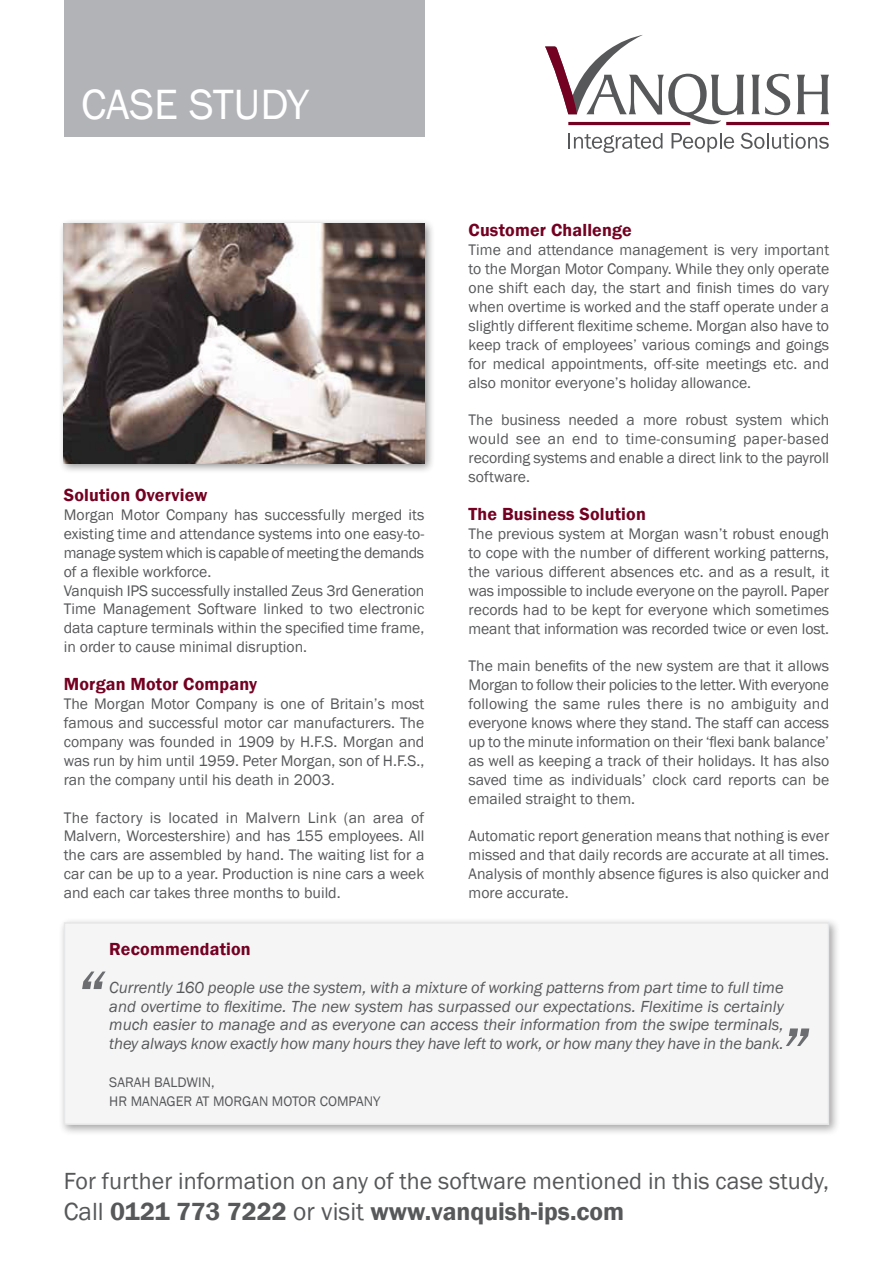
<style>
.page{position:relative;width:893px;height:1263px;background:#fff}
.page>*{position:absolute;margin:0;border:0;box-sizing:border-box;transform-origin:0 0}
.t1{font:43.5px "Franklin Gothic";color:#fff}
.t2{font:600 25.5px "Franklin Gothic";color:#57585a}
.t3{font:24px "Franklin Gothic";letter-spacing:.005em;color:#57585a}
.t4{font:600 18px "Franklin Gothic";letter-spacing:.01em;color:#740022}
.t5{font:italic 16.5px/18.9px "Franklin Gothic";letter-spacing:-.01em;color:#57585a;text-align:justify}
.t6{font:15.75px/18.9px "Franklin Gothic";color:#57585a;text-align:justify}
.t7{font:15.75px/18.9px "Franklin Gothic";letter-spacing:-.02em;color:#57585a}
.t8{font:14.25px "Franklin Gothic";color:#57585a}
.s1{font-weight:400}
</style>
<div class="page">
<div style="left:59px;top:219px;width:376px;height:256px;background:#231f20;opacity:.5"></div>
<img style="left:64px;top:224px;width:360px;height:239px">
<svg style="left:751px;top:74px;width:39px;height:41px"></svg>
<svg style="left:797px;top:75px;width:32px;height:39px"></svg>
<hr style="left:568px;top:122px;width:122px;height:3px;background:#740022">
<hr style="left:726px;top:122px;width:103px;height:3px;background:#740022">
<svg style="left:545px;top:35px;width:199px;height:89px"></svg>
<svg style="left:568px;top:133px;width:94px;height:20px"></svg>
<svg style="left:672px;top:133px;width:62px;height:19px"></svg>
<svg style="left:741px;top:133px;width:88px;height:16px"></svg>
<div style="left:64px;top:0;width:360px;height:136px;background:#b2b3b7"></div>
<svg style="left:62px;top:921px;width:775px;height:212px"></svg>
<div style="left:64px;top:922px;width:765px;height:203px;background:#f5f5f6;border:2px solid #c2c3c6"></div>
<svg style="left:82px;top:971px;width:24px;height:18px"></svg>
<svg style="left:786px;top:1028px;width:23px;height:18px"></svg>
<p class="t1" style="left:81px;top:78px;width:230px">CASE STUDY</p>
<p class="t4" style="left:64px;top:484px;width:145px">Solution Overview</p>
<p class="t6" style="left:64px;top:506px;width:362px">Morgan Motor Company has successfully merged its existing time and attendance systems into one easy-to-</p>
<p class="t7" style="left:64px;top:543px;width:362px">manage system which is capable of meeting the demands of a flexible workforce.</p>
<p class="t6" style="left:64px;top:581px;width:362px">Vanquish IPS successfully installed Zeus 3rd Generation Time Management Software linked to two electronic data capture terminals within the specified time frame, in order to cause minimal disruption.</p>
<p class="t4" style="left:64px;top:673px;width:195px">Morgan Motor Company</p>
<p class="t6" style="left:64px;top:695px;width:362px">The Morgan Motor Company is one of Britain’s most famous and successful motor car manufacturers. The company was founded in 1909 by H.F.S. Morgan and was run by him until 1959. Peter Morgan, son of H.F.S., ran the company until his death in 2003.</p>
<p class="t6" style="left:64px;top:808px;width:362px">The factory is located in Malvern Link (an area of Malvern, Worcestershire) and has 155 employees. All the cars are assembled by hand. The waiting list for a car can be up to a year. Production is nine cars a week and each car takes three months to build.</p>
<p class="t4" style="left:469px;top:219px;width:165px">Customer Challenge</p>
<p class="t6" style="left:469px;top:241px;width:362px">Time and attendance management is very important to the Morgan Motor Company. While they only operate one shift each day, the start and finish times do vary when overtime is worked and the staff operate under a slightly different flexitime scheme. Morgan also have to keep track of employees’ various comings and goings for medical appointments, off-site meetings etc. and also monitor everyone’s holiday allowance.</p>
<p class="t6" style="left:469px;top:411px;width:362px">The business needed a more robust system which would see an end to time-consuming paper-based</p>
<p class="t6" style="left:469px;top:449px;width:362px">recording systems and enable a direct link to the payroll software.</p>
<p class="t4" style="left:469px;top:503px;width:179px">The Business Solution</p>
<p class="t6" style="left:469px;top:525px;width:362px">The previous system at Morgan wasn’t robust enough to cope with the number of different working patterns, the various different absences etc. and as a result, it was impossible to include everyone on the payroll. Paper records had to be kept for everyone which sometimes meant that information was recorded twice or even lost.</p>
<p class="t6" style="left:469px;top:657px;width:362px">The main benefits of the new system are that it allows<br>Morgan to follow their policies to the letter. With everyone</p>
<p class="t6" style="left:469px;top:695px;width:362px">following the same rules there is no ambiguity and everyone knows where they stand. The staff can access up to the minute information on their ‘flexi bank balance’ as well as keeping a track of their holidays. It has also saved time as individuals’ clock card reports can be emailed straight to them.</p>
<p class="t6" style="left:469px;top:827px;width:362px">Automatic report generation means that nothing is ever missed and that daily records are accurate at all times.<br>Analysis of monthly absence figures is also quicker and more accurate.</p>
<p class="t4" style="left:109px;top:937px;width:143px">Recommendation</p>
<p class="t5" style="left:109px;top:978px;width:676px">Currently 160 people use the system, with a mixture of working patterns from part time to full time and overtime to flexitime. The new system has surpassed our expectations. Flexitime is certainly much easier to manage and as everyone can access their information from the swipe terminals, they always know exactly how many hours they have left to work, or how many they have in the bank.</p>
<p class="t8" style="left:109px;top:1073px;width:107px">SARAH BALDWIN,</p>
<p class="t8" style="left:109px;top:1092px;width:272px">HR MANAGER AT MORGAN MOTOR COMPANY</p>
<p class="t3" style="left:64px;top:1166px;width:767px">For further information on any of the software mentioned in this case study,</p>
<p class="t2" style="left:64px;top:1195px;width:562px"><span class="s1">Call</span> 0121 773 7222 <span class="s1">or visit</span> www.vanquish-ips.com</p>
</div>
